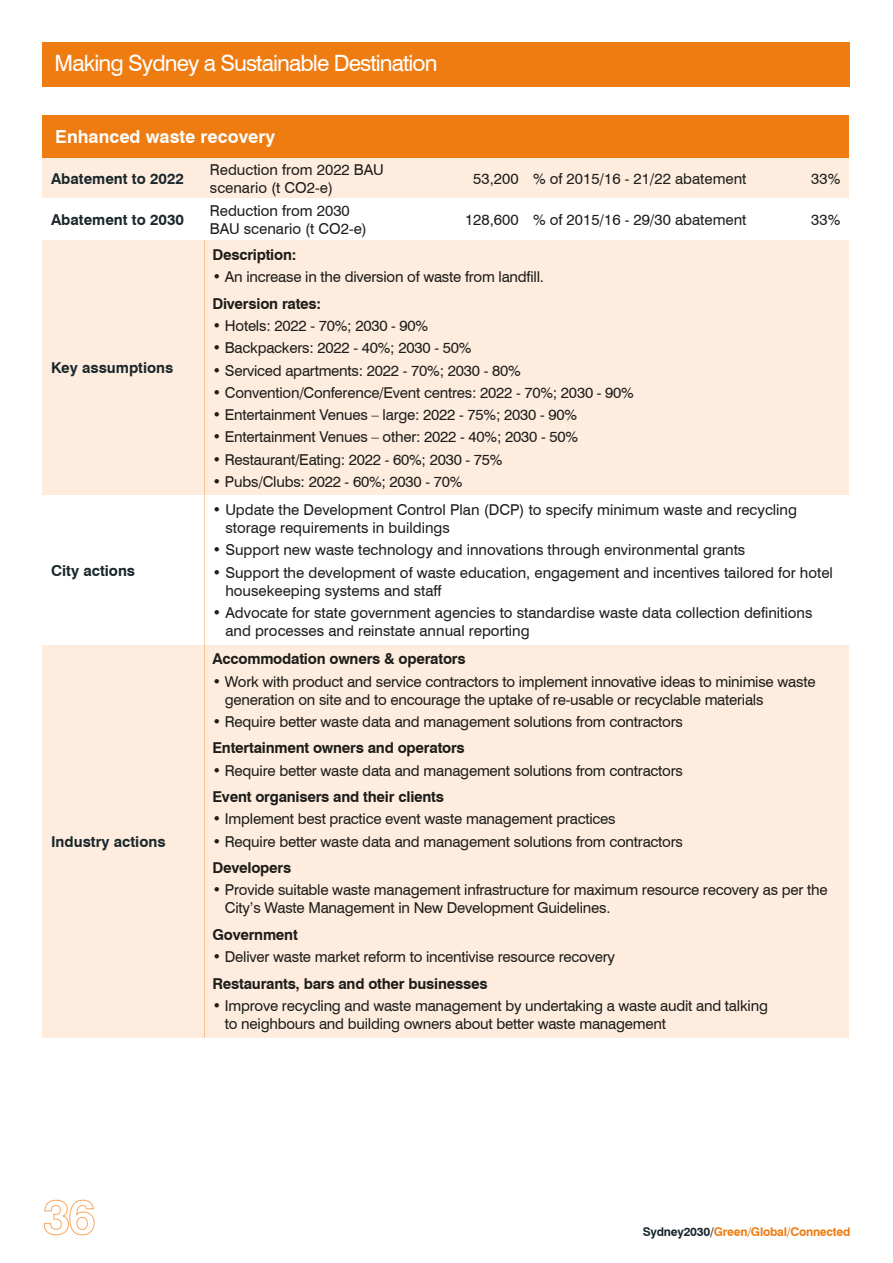
<style>
.page{position:relative;width:893px;height:1263px;background:#fff}
.page>*{position:absolute;margin:0;border:0;box-sizing:border-box;transform-origin:0 0}
.t1{font:22.5px "Swiss 721 BT";letter-spacing:-.04em;color:#fff}
.t2{font:700 18px "Swiss 721 BT";color:#fff}
.t3{font:15px/18px "Swiss 721 BT";letter-spacing:-.015em;color:#1d1d1b}
.t4{font:700 15px "Swiss 721 BT";letter-spacing:-.015em;color:#1d1d1b}
.t5{font:700 15px "Swiss 721 BT";color:#1b272c}
.t6{font:700 12px "Swiss 721 BT";letter-spacing:-.02em;color:#ef7c11}
.s1{font-weight:700}
.s2{color:#1b272c}
</style>
<div class="page">
<svg style="left:43px;top:1199px;width:52px;height:36px"></svg>
<div style="left:43px;top:43px;width:807px;height:44px;background:#ef7c11"></div>
<div style="left:204px;top:240px;width:645px;height:255px;background:#feedde"></div>
<div style="left:204px;top:644px;width:645px;height:393px;background:#feedde"></div>
<div style="left:43px;top:644px;width:161px;height:393px;background:#feedde"></div>
<div style="left:43px;top:240px;width:161px;height:255px;background:#feedde"></div>
<div style="left:757px;top:157px;width:92px;height:42px;background:#feedde"></div>
<div style="left:527px;top:157px;width:230px;height:42px;background:#feedde"></div>
<div style="left:433px;top:157px;width:94px;height:42px;background:#feedde"></div>
<div style="left:204px;top:157px;width:229px;height:42px;background:#feedde"></div>
<div style="left:43px;top:157px;width:161px;height:42px;background:#feedde"></div>
<div style="left:43px;top:115px;width:806px;height:42px;background:#ef7c11"></div>
<h1 class="t1" style="left:55px;top:50px;width:384px">Making Sydney a Sustainable Destination</h1>
<p class="t2" style="left:55px;top:126px;width:221px">Enhanced waste recovery</p>
<p class="t5" style="left:51px;top:169px;width:135px">Abatement to 2022</p>
<p class="t5" style="left:51px;top:211px;width:135px">Abatement to 2030</p>
<p class="t3" style="left:210px;top:160px;width:175px">Reduction from 2022 BAU scenario (t CO2-e)</p>
<p class="t3" style="left:473px;top:169px;width:47px">53,200</p>
<p class="t3" style="left:533px;top:169px;width:215px">% of 2015/16 - 21/22 abatement</p>
<p class="t3" style="left:811px;top:169px;width:31px">33%</p>
<p class="t3" style="left:210px;top:202px;width:159px">Reduction from 2030<br>BAU scenario (t CO2-e)</p>
<p class="t3" style="left:465px;top:211px;width:55px">128,600</p>
<p class="t3" style="left:533px;top:211px;width:215px">% of 2015/16 - 29/30 abatement</p>
<p class="t3" style="left:811px;top:211px;width:31px">33%</p>
<p class="t4" style="left:212px;top:246px;width:85px">Description:</p>
<p class="t3" style="left:212px;top:264px;width:333px;line-height:26.5px">• An increase in the diversion of waste from landfill.<br><span class="s1">Diversion rates:</span></p>
<p class="t3" style="left:212px;top:317px;width:217px">• Hotels: 2022 - 70%; 2030 - 90%</p>
<p class="t3" style="left:212px;top:339px;width:260px">• Backpackers: 2022 - 40%; 2030 - 50%</p>
<p class="t3" style="left:212px;top:361px;width:310px">• Serviced apartments: 2022 - 70%; 2030 - 80%</p>
<p class="t3" style="left:212px;top:383px;width:423px">• Convention/Conference/Event centres: 2022 - 70%; 2030 - 90%</p>
<p class="t3" style="left:212px;top:406px;width:366px">• Entertainment Venues – large: 2022 - 75%; 2030 - 90%</p>
<p class="t3" style="left:212px;top:428px;width:367px">• Entertainment Venues – other: 2022 - 40%; 2030 - 50%</p>
<p class="t3" style="left:212px;top:450px;width:292px">• Restaurant/Eating: 2022 - 60%; 2030 - 75%</p>
<p class="t3" style="left:212px;top:472px;width:252px">• Pubs/Clubs: 2022 - 60%; 2030 - 70%</p>
<p class="t3" style="left:225px;top:501px;width:573px;text-indent:-13px">• Update the Development Control Plan (DCP) to specify minimum waste and recycling storage requirements in buildings</p>
<p class="t3" style="left:212px;top:541px;width:534px">• Support new waste technology and innovations through environmental grants</p>
<p class="t3" style="left:225px;top:563px;width:609px;text-indent:-13px">• Support the development of waste education, engagement and incentives tailored for hotel housekeeping systems and staff</p>
<p class="t3" style="left:225px;top:603px;width:589px;text-indent:-13px">• Advocate for state government agencies to standardise waste data collection definitions and processes and reinstate annual reporting</p>
<p class="t4" style="left:212px;top:650px;width:255px">Accommodation owners &amp; operators</p>
<p class="t3" style="left:225px;top:672px;width:592px;text-indent:-13px">• Work with product and service contractors to implement innovative ideas to minimise waste generation on site and to encourage the uptake of re-usable or recyclable materials</p>
<p class="t3" style="left:212px;top:712px;width:472px">• Require better waste data and management solutions from contractors</p>
<p class="t4" style="left:212px;top:739px;width:254px">Entertainment owners and operators</p>
<p class="t3" style="left:212px;top:757px;width:472px;line-height:26.5px">• Require better waste data and management solutions from contractors<br><span class="s1">Event organisers and their clients</span></p>
<p class="t3" style="left:212px;top:810px;width:405px">• Implement best practice event waste management practices</p>
<p class="t3" style="left:212px;top:832px;width:472px">• Require better waste data and management solutions from contractors</p>
<p class="t4" style="left:212px;top:859px;width:80px">Developers</p>
<p class="t3" style="left:225px;top:881px;width:604px;text-indent:-13px">• Provide suitable waste management infrastructure for maximum resource recovery as per the<br>City’s Waste Management in New Development Guidelines.</p>
<p class="t4" style="left:212px;top:925px;width:87px">Government</p>
<p class="t3" style="left:212px;top:943px;width:404px;line-height:26.5px">• Deliver waste market reform to incentivise resource recovery<br><span class="s1">Restaurants, bars and other businesses</span></p>
<p class="t3" style="left:225px;top:996px;width:544px;text-indent:-13px">• Improve recycling and waste management by undertaking a waste audit and talking to neighbours and building owners about better waste management</p>
<p class="t5" style="left:51px;top:359px;width:124px">Key assumptions</p>
<p class="t5" style="left:51px;top:561px;width:86px">City actions</p>
<p class="t5" style="left:51px;top:832px;width:116px">Industry actions</p>
<p class="t6" style="left:643px;top:1224px;width:209px"><span class="s2">Sydney2030/</span>Green/Global/Connected</p>
</div>
